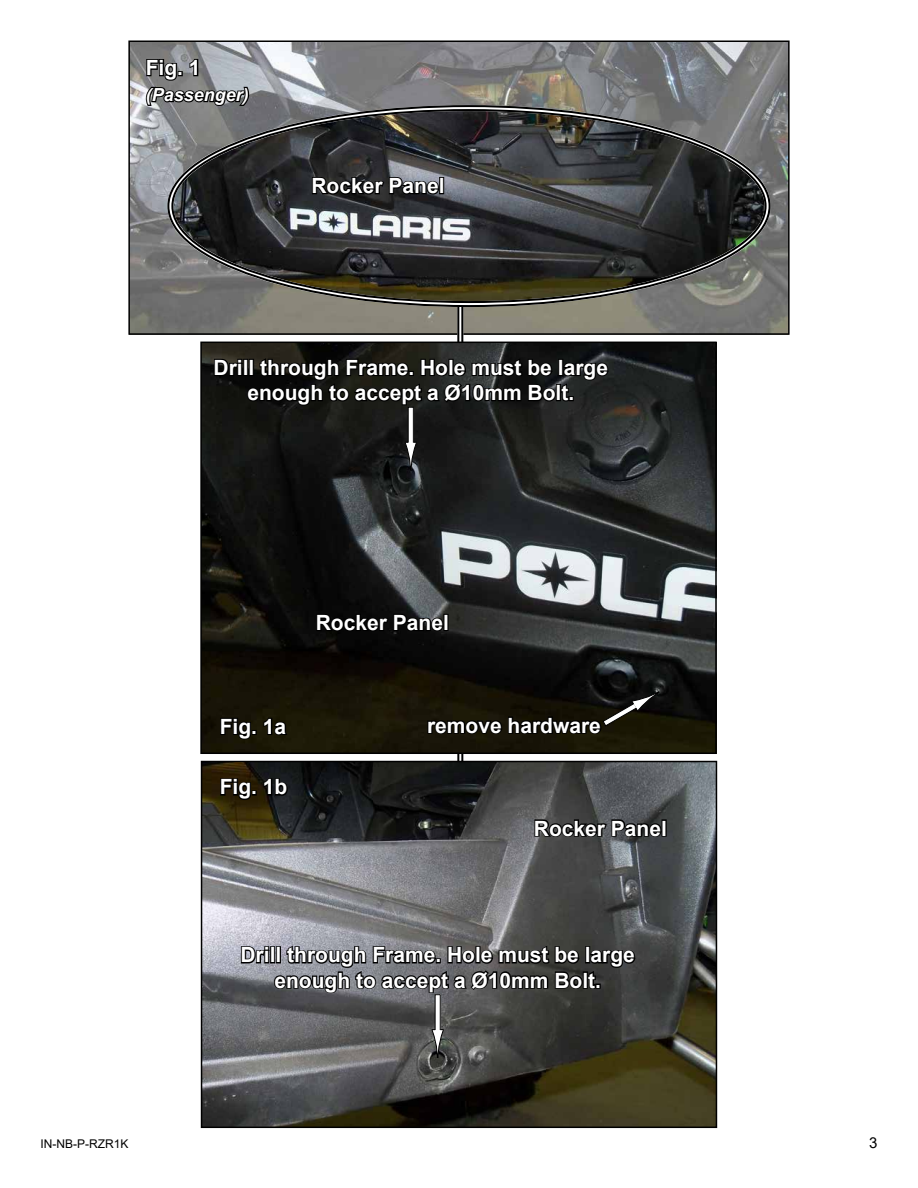
<style>
.page{position:relative;width:918px;height:1188px;background:#fff}
.page>*{position:absolute;margin:0;border:0;box-sizing:border-box;transform-origin:0 0}
.t1{font:700 21px/25.2px "Arial";color:#fff;text-align:center}
.t2{font:italic 700 18px "Arial";color:#fff}
.t3{font:15px "Arial";color:#000}
.t4{font:12px "Arial";color:#000}
</style>
<div class="page">
<img style="left:131px;top:43px;width:656px;height:289px">
<div style="left:128px;top:40px;width:662px;height:295px;border:2px solid #000"></div>
<svg style="left:144px;top:58px;width:107px;height:50px;background:#67696c"></svg>
<svg style="left:311px;top:174px;width:130px;height:22px;background:#252628"></svg>
<div style="left:439px;top:177px;width:5px;height:17px;border:2px solid #000"></div>
<svg style="left:459px;top:307px;width:2px;height:454px"></svg>
<hr style="left:461px;top:302px;width:2px;height:625px;background:#000">
<hr style="left:457px;top:302px;width:2px;height:625px;background:#000">
<img style="left:204px;top:764px;width:510px;height:361px">
<div style="left:201px;top:761px;width:516px;height:367px;border:2px solid #000"></div>
<svg style="left:240px;top:932px;width:397px;height:63px;background:#4c4d4f"></svg>
<div style="left:435px;top:995px;width:5px;height:35px;background:#fff"></div>
<svg style="left:431px;top:1029px;width:13px;height:29px"></svg>
<svg style="left:533px;top:816px;width:130px;height:23px;background:#292a2b"></svg>
<div style="left:662px;top:819px;width:5px;height:18px;border:2px solid #000"></div>
<svg style="left:219px;top:777px;width:70px;height:25px;background:#151108"></svg>
<img style="left:203px;top:345px;width:511px;height:406px">
<div style="left:200px;top:342px;width:517px;height:412px;border:2px solid #000"></div>
<svg style="left:213px;top:344px;width:397px;height:63px;background:#141412"></svg>
<div style="left:408px;top:407px;width:5px;height:36px;background:#fff"></div>
<div style="left:408px;top:407px;width:6px;height:36px;border:1px solid #000"></div>
<svg style="left:404px;top:442px;width:13px;height:29px"></svg>
<svg style="left:315px;top:611px;width:130px;height:22px;background:#0b0c0c"></svg>
<div style="left:443px;top:614px;width:6px;height:17px;border:2px solid #000"></div>
<svg style="left:426px;top:692px;width:234px;height:45px;background:#16140b"></svg>
<svg style="left:219px;top:715px;width:70px;height:26px;background:#100e03"></svg>
<p class="t1" style="left:146px;top:55px;width:56px">Fig. 1</p>
<p class="t2" style="left:146px;top:83px;width:105px">(Passenger)</p>
<p class="t1" style="left:311px;top:173px;width:135px">Rocker Panel</p>
<p class="t1" style="left:214px;top:355px;width:396px">Drill through Frame. Hole must be large enough to accept a Ø10mm Bolt.</p>
<p class="t1" style="left:316px;top:610px;width:135px">Rocker Panel</p>
<p class="t1" style="left:220px;top:714px;width:68px">Fig. 1a</p>
<p class="t1" style="left:427px;top:713px;width:175px">remove hardware</p>
<p class="t1" style="left:220px;top:775px;width:69px">Fig. 1b</p>
<p class="t1" style="left:534px;top:816px;width:135px">Rocker Panel</p>
<p class="t1" style="left:241px;top:943px;width:396px">Drill through Frame. Hole must be large enough to accept a Ø10mm Bolt.</p>
<p class="t4" style="left:40px;top:1135px;width:89px">IN-NB-P-RZR1K</p>
<p class="t3" style="left:869px;top:1132px;width:10px">3</p>
</div>
